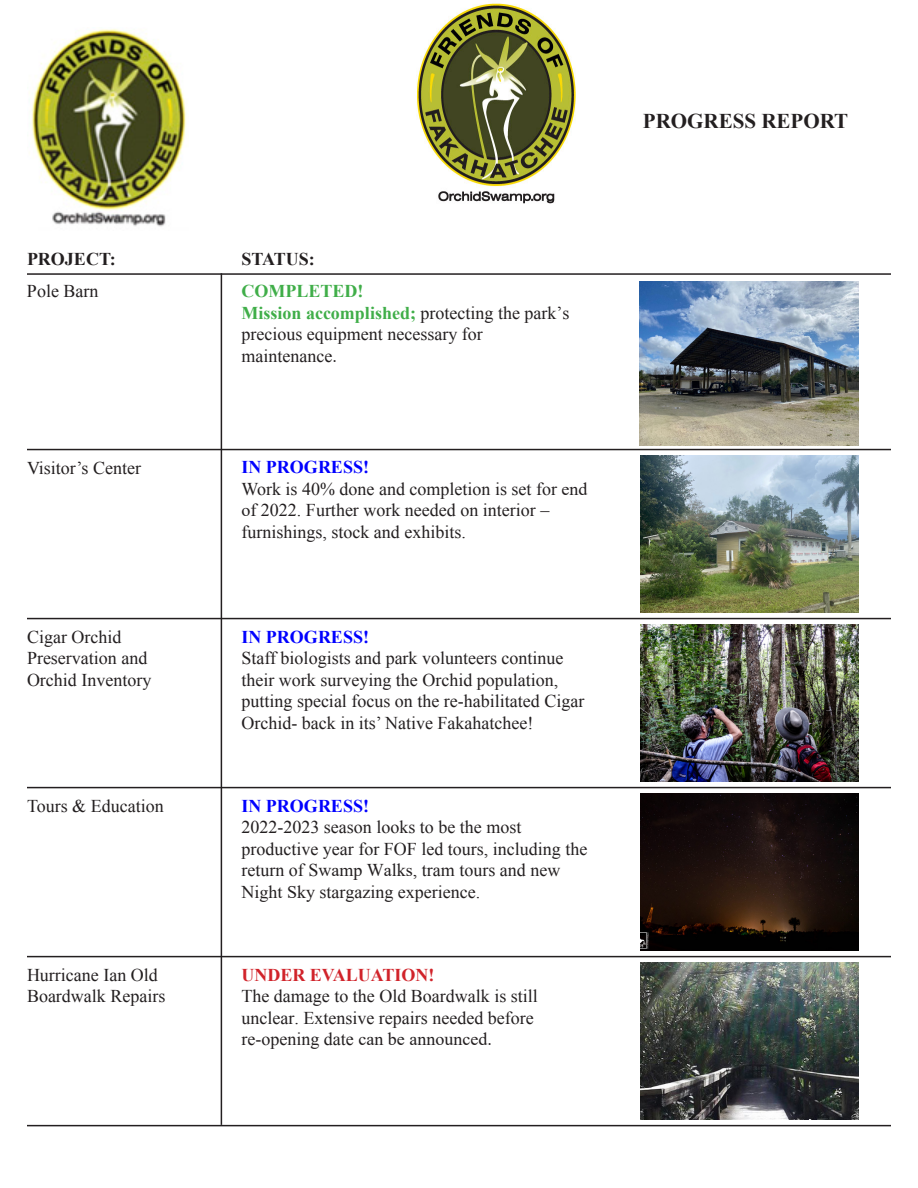
<style>
.page{position:relative;width:918px;height:1188px;background:#fff}
.page>*{position:absolute;margin:0;border:0;box-sizing:border-box;transform-origin:0 0}
.t1{font:700 21px "Times New Roman";color:#231f20}
.t2{font:18px/21.6px "Times New Roman";color:#231f20}
.t3{font:700 18px "Times New Roman";color:#231f20}
.s1{font-weight:700;color:#40ae49}
.s2{font-weight:700;color:#00f}
.s3{font-weight:700;color:#d1232a}
</style>
<div class="page">
<img style="left:31px;top:29px;width:155px;height:198px">
<hr style="left:27px;top:273px;width:864px;height:2px;background:#231f20">
<img style="left:639px;top:281px;width:219px;height:164px">
<hr style="left:221px;top:273px;width:1px;height:852px;background:#231f20">
<hr style="left:27px;top:449px;width:864px;height:1px;background:#231f20">
<img style="left:640px;top:455px;width:218px;height:158px">
<hr style="left:27px;top:618px;width:864px;height:1px;background:#231f20">
<img style="left:640px;top:625px;width:218px;height:157px">
<hr style="left:27px;top:787px;width:864px;height:1px;background:#231f20">
<img style="left:640px;top:794px;width:218px;height:156px">
<hr style="left:27px;top:956px;width:864px;height:1px;background:#231f20">
<img style="left:640px;top:963px;width:218px;height:157px">
<hr style="left:27px;top:1125px;width:864px;height:1px;background:#231f20">
<img style="left:416px;top:3px;width:160px;height:201px">
<p class="t3" style="left:27px;top:247px;width:90px">PROJECT:</p>
<p class="t3" style="left:242px;top:247px;width:75px">STATUS:</p>
<p class="t2" style="left:27px;top:280px;width:73px">Pole Barn</p>
<p class="t2" style="left:242px;top:280px;width:329px"><span class="s1">COMPLETED!<br>Mission accomplished;</span> protecting the park’s precious equipment necessary for maintenance.</p>
<p class="t2" style="left:27px;top:456px;width:116px">Visitor’s Center</p>
<p class="t2" style="left:242px;top:456px;width:347px"><span class="s2">IN PROGRESS!<br></span>Work is 40% done and completion is set for end of 2022. Further work needed on interior – furnishings, stock and exhibits.</p>
<p class="t2" style="left:27px;top:626px;width:126px">Cigar Orchid<br>Preservation and<br>Orchid Inventory</p>
<p class="t2" style="left:242px;top:625px;width:344px"><span class="s2">IN PROGRESS!<br></span>Staff biologists and park volunteers continue their work surveying the Orchid population, putting special focus on the re-habilitated Cigar Orchid- back in its’ Native Fakahatchee!</p>
<p class="t2" style="left:27px;top:795px;width:138px">Tours &amp; Education</p>
<p class="t2" style="left:242px;top:795px;width:347px"><span class="s2">IN PROGRESS!<br></span>2022-2023 season looks to be the most productive year for FOF led tours, including the return of Swamp Walks, tram tours and new Night Sky stargazing experience.</p>
<p class="t2" style="left:27px;top:964px;width:140px">Hurricane Ian Old<br>Boardwalk Repairs</p>
<p class="t2" style="left:242px;top:964px;width:298px"><span class="s3">UNDER EVALUATION!<br></span>The damage to the Old Boardwalk is still unclear. Extensive repairs needed before re-opening date can be announced.</p>
<p class="t1" style="left:643px;top:107px;width:207px">PROGRESS REPORT</p>
</div>
